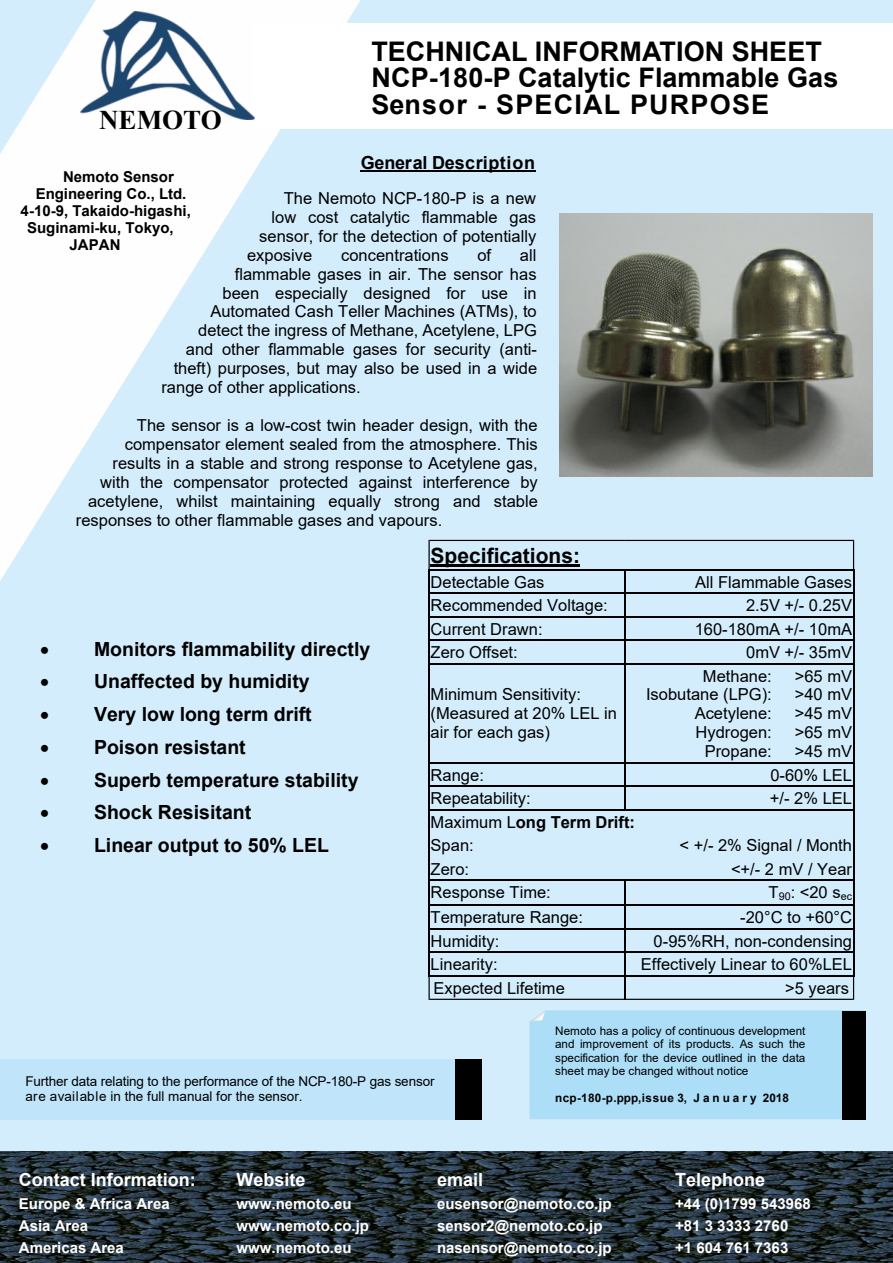
<style>
.page{position:relative;width:893px;height:1263px;background:#d4edfc}
.page>*{position:absolute;margin:0;border:0;box-sizing:border-box;transform-origin:0 0}
.t1{font:700 27px/26.8px "Arial";color:#000}
.t2{font:700 27px "Times New Roman";color:#000}
.t3{font:700 21px "Arial";color:#000}
.t4{font:700 19.5px/32.7px "Arial";color:#000}
.t5{font:700 18px "Arial";color:#fff}
.t6{font:700 18px "Arial";letter-spacing:.01em;color:#000}
.t7{font:16.5px/18.9px "Arial";color:#000}
.t8{font:700 15px "Arial";color:#fff}
.t9{font:700 15px "Arial";color:#000}
.t10{font:13.5px/15.5px "Arial";letter-spacing:-.01em;color:#000}
.t11{font:11.7px/13.5px "Arial";color:#000;text-align:justify}
.t12{font:700 11.7px "Arial";letter-spacing:.025em;color:#000}
.s1{font-weight:700}
</style>
<div class="page">
<div style="left:0;top:1059px;width:481px;height:60px;background:#c0e5fa"></div>
<div style="left:455px;top:1059px;width:26px;height:60px;background:#000"></div>
<svg style="left:0;top:0;width:361px;height:581px"></svg>
<hr style="left:361px;top:170px;width:175px;height:2px;background:#000">
<hr style="left:428px;top:663px;width:2px;height:100px;background:#000">
<hr style="left:625px;top:663px;width:1px;height:100px;background:#000">
<svg style="left:428px;top:540px;width:426px;height:124px"></svg>
<hr style="left:853px;top:663px;width:1px;height:100px;background:#000">
<svg style="left:428px;top:762px;width:426px;height:238px"></svg>
<div style="left:253px;top:23px;width:640px;height:106px;background:#fff"></div>
<svg style="left:529px;top:1010px;width:337px;height:109px;background:#a1cee6"></svg>
<img style="left:80px;top:11px;width:174px;height:109px">
<img style="left:559px;top:214px;width:313px;height:263px">
<img style="left:0;top:1151px;width:893px;height:112px">
<h1 class="t2" style="left:99px;top:111px;width:124px">NEMOTO</h1>
<h1 class="t1" style="left:371px;top:40px;width:468px">TECHNICAL INFORMATION SHEET<br>NCP-180-P Catalytic Flammable Gas<br>Sensor - SPECIAL PURPOSE</h1>
<p class="t6" style="left:361px;top:156px;width:176px">General Description</p>
<p class="t7" style="left:284px;top:190px;width:254px">The Nemoto NCP-180-P is a new</p>
<p class="t7" style="left:271px;top:209px;width:266px">low cost catalytic flammable gas</p>
<p class="t7" style="left:259px;top:228px;width:279px">sensor, for the detection of potentially</p>
<p class="t7" style="left:247px;top:247px;width:67px">exposive</p>
<p class="t7" style="left:341px;top:247px;width:109px">concentrations</p>
<p class="t7" style="left:477px;top:247px;width:15px">of</p>
<p class="t7" style="left:520px;top:247px;width:18px">all</p>
<p class="t7" style="left:235px;top:266px;width:303px">flammable gases in air. The sensor has</p>
<p class="t7" style="left:223px;top:285px;width:316px">been especially designed for use in</p>
<p class="t7" style="left:210px;top:304px;width:328px">Automated Cash Teller Machines (ATMs), to</p>
<p class="t7" style="left:198px;top:323px;width:340px">detect the ingress of Methane, Acetylene, LPG</p>
<p class="t7" style="left:186px;top:342px;width:353px">and other flammable gases for security (anti-</p>
<p class="t7" style="left:174px;top:360px;width:365px">theft) purposes, but may also be used in a wide</p>
<p class="t7" style="left:161px;top:379px;width:201px">range of other applications.</p>
<p class="t7" style="left:137px;top:417px;width:402px">The sensor is a low-cost twin header design, with the</p>
<p class="t7" style="left:125px;top:436px;width:414px">compensator element sealed from the atmosphere. This</p>
<p class="t7" style="left:113px;top:455px;width:427px">results in a stable and strong response to Acetylene gas,</p>
<p class="t7" style="left:100px;top:474px;width:439px">with the compensator protected against interference by</p>
<p class="t7" style="left:88px;top:493px;width:451px">acetylene, whilst maintaining equally strong and stable</p>
<p class="t7" style="left:76px;top:512px;width:368px">responses to other flammable gases and vapours.</p>
<p class="t3" style="left:431px;top:548px;width:151px">Specifications:</p>
<p class="t7" style="left:431px;top:574px;width:115px">Detectable Gas</p>
<p class="t7" style="left:695px;top:574px;width:158px">All Flammable Gases</p>
<p class="t7" style="left:431px;top:597px;width:179px">Recommended Voltage:</p>
<p class="t7" style="left:746px;top:597px;width:108px">2.5V +/- 0.25V</p>
<p class="t7" style="left:431px;top:621px;width:114px">Current Drawn:</p>
<p class="t7" style="left:695px;top:621px;width:159px">160-180mA +/- 10mA</p>
<p class="t7" style="left:431px;top:644px;width:89px">Zero Offset:</p>
<p class="t7" style="left:746px;top:644px;width:107px">0mV +/- 35mV</p>
<p class="t7" style="left:431px;top:687px;width:188px">Minimum Sensitivity: (Measured at 20% LEL in air for each gas)</p>
<p class="t9" style="left:63px;top:171px;width:112px">Nemoto Sensor</p>
<p class="t9" style="left:36px;top:188px;width:152px">Engineering Co., Ltd.</p>
<p class="t9" style="left:21px;top:205px;width:172px">4-10-9, Takaido-higashi,</p>
<p class="t9" style="left:27px;top:222px;width:148px">Suginami-ku, Tokyo,</p>
<p class="t9" style="left:70px;top:240px;width:52px">JAPAN</p>
<p class="t4" style="left:94px;top:634px;width:278px">Monitors flammability directly<br>Unaffected by humidity<br>Very low long term drift<br>Poison resistant<br>Superb temperature stability<br>Shock Resisitant<br>Linear output to 50% LEL</p>
<p class="t7" style="left:703px;top:668px;width:70px">Methane:</p>
<p class="t7" style="left:795px;top:668px;width:59px">&gt;65 mV</p>
<p class="t7" style="left:646px;top:687px;width:127px">Isobutane (LPG):</p>
<p class="t7" style="left:795px;top:687px;width:59px">&gt;40 mV</p>
<p class="t7" style="left:695px;top:706px;width:79px">Acetylene:</p>
<p class="t7" style="left:795px;top:706px;width:59px">&gt;45 mV</p>
<p class="t7" style="left:696px;top:725px;width:78px">Hydrogen:</p>
<p class="t7" style="left:795px;top:725px;width:59px">&gt;65 mV</p>
<p class="t7" style="left:705px;top:743px;width:69px">Propane:</p>
<p class="t7" style="left:795px;top:743px;width:59px">&gt;45 mV</p>
<p class="t7" style="left:431px;top:767px;width:55px">Range:</p>
<p class="t7" style="left:770px;top:767px;width:83px">0-60% LEL</p>
<p class="t7" style="left:431px;top:790px;width:102px">Repeatability:</p>
<p class="t7" style="left:770px;top:790px;width:84px">+/- 2% LEL</p>
<p class="t7" style="left:431px;top:812px;width:206px;line-height:23.5px">Maximum L<span class="s1">ong Term Drift:<br></span>Span:</p>
<p class="t7" style="left:680px;top:837px;width:174px">&lt; +/- 2% Signal / Month</p>
<p class="t7" style="left:431px;top:861px;width:40px">Zero:</p>
<p class="t7" style="left:731px;top:861px;width:123px">&lt;+/- 2 mV / Year</p>
<p class="t7" style="left:431px;top:884px;width:122px">Response Time:</p>
<p class="t7" style="left:769px;top:884px;width:85px">T<sub>90</sub>: &lt;20 s<sub>ec</sub></p>
<p class="t7" style="left:431px;top:909px;width:154px">Temperature Range:</p>
<p class="t7" style="left:740px;top:909px;width:113px">-20°C to +60°C</p>
<p class="t7" style="left:431px;top:933px;width:70px">Humidity:</p>
<p class="t7" style="left:654px;top:933px;width:200px">0-95%RH, non-condensing</p>
<p class="t7" style="left:431px;top:956px;width:69px">Linearity:</p>
<p class="t7" style="left:641px;top:956px;width:213px">Effectively Linear to 60%LEL</p>
<p class="t7" style="left:434px;top:980px;width:133px">Expected Lifetime</p>
<p class="t7" style="left:785px;top:980px;width:65px">&gt;5 years</p>
<p class="t10" style="left:25px;top:1074px;width:411px">Further data relating to the performance of the NCP-180-P gas sensor are available in the full manual for the sensor.</p>
<p class="t11" style="left:555px;top:1025px;width:252px">Nemoto has a policy of continuous development and improvement of its products. As such the specification for the device outlined in the data sheet may be changed without notice</p>
<p class="t12" style="left:555px;top:1093px;width:235px">ncp-180-p.ppp,issue 3, J a n u a r y 2018</p>
<p class="t5" style="left:19px;top:1172px;width:179px">Contact Information:</p>
<p class="t5" style="left:237px;top:1172px;width:71px">Website</p>
<p class="t5" style="left:437px;top:1172px;width:48px">email</p>
<p class="t5" style="left:675px;top:1172px;width:92px">Telephone</p>
<p class="t8" style="left:19px;top:1198px;width:152px">Europe &amp; Africa Area</p>
<p class="t8" style="left:237px;top:1198px;width:117px">www.nemoto.eu</p>
<p class="t8" style="left:437px;top:1198px;width:176px">eusensor@nemoto.co.jp</p>
<p class="t8" style="left:675px;top:1198px;width:137px">+44 (0)1799 543968</p>
<p class="t8" style="left:19px;top:1220px;width:71px">Asia Area</p>
<p class="t8" style="left:237px;top:1220px;width:134px">www.nemoto.co.jp</p>
<p class="t8" style="left:437px;top:1220px;width:167px">sensor2@nemoto.co.jp</p>
<p class="t8" style="left:675px;top:1220px;width:115px">+81 3 3333 2760</p>
<p class="t8" style="left:19px;top:1242px;width:107px">Americas Area</p>
<p class="t8" style="left:237px;top:1242px;width:117px">www.nemoto.eu</p>
<p class="t8" style="left:437px;top:1242px;width:176px">nasensor@nemoto.co.jp</p>
<p class="t8" style="left:675px;top:1242px;width:115px">+1 604 761 7363</p>
</div>
